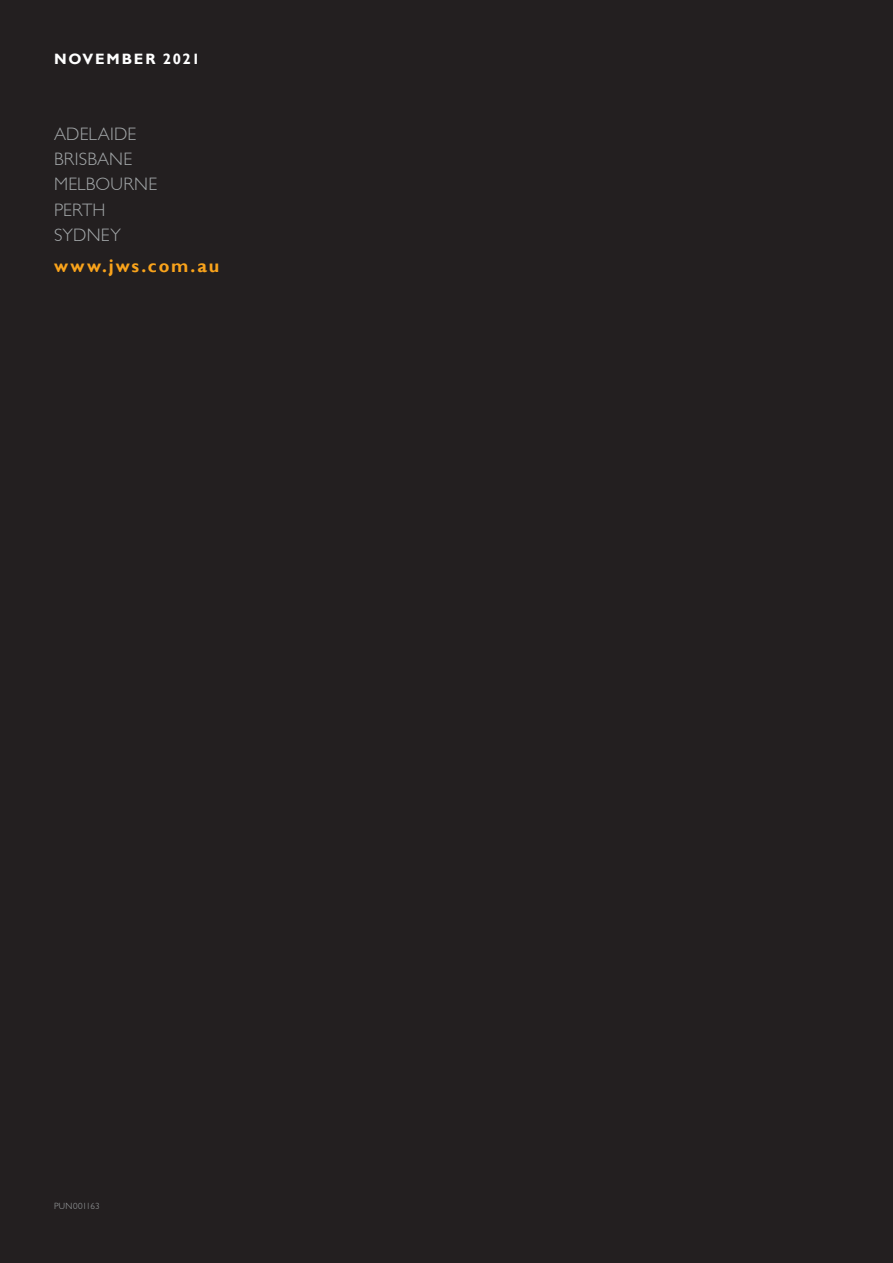
<style>
.page{position:relative;width:893px;height:1263px;background:#231f20}
.page>*{position:absolute;margin:0;border:0;box-sizing:border-box;transform-origin:0 0}
.t1{font:300 18px/25.2px "Gill Sans";letter-spacing:.01em;color:#a3a7a9}
.t2{font:700 18px "Gill Sans";letter-spacing:.105em;color:#f9a31b}
.t3{font:700 15px "Gill Sans";letter-spacing:.115em;color:#fff}
.t4{font:300 9px "Gill Sans";letter-spacing:.025em;color:#a3a7a9}
</style>
<div class="page">
<p class="t3" style="left:54px;top:50px;width:147px">NOVEMBER 2021</p>
<p class="t1" style="left:54px;top:122px;width:105px">ADELAIDE<br>BRISBANE<br>MELBOURNE<br>PERTH<br>SYDNEY</p>
<p class="t2" style="left:54px;top:255px;width:167px">www.jws.com.au</p>
<p class="t4" style="left:54px;top:1201px;width:47px">PUN001163</p>
</div>
